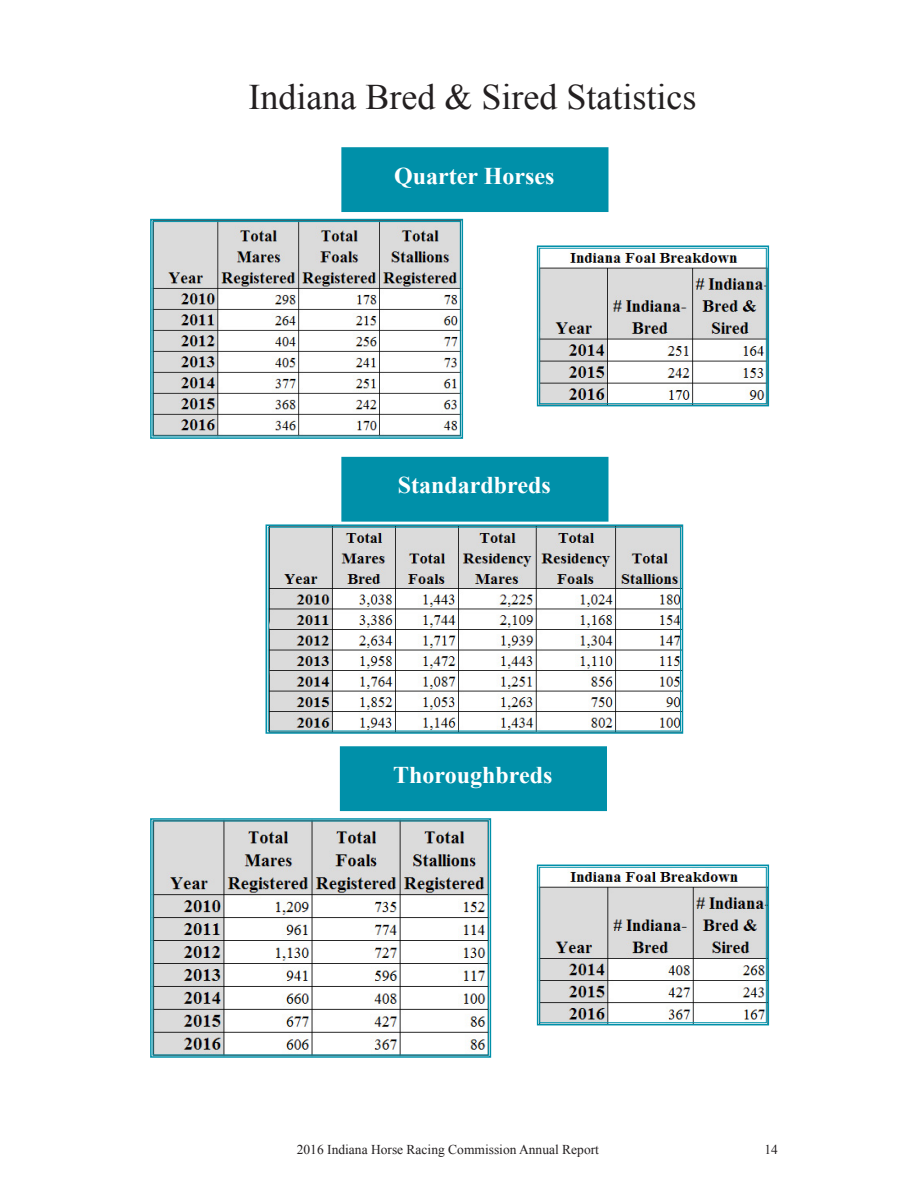
<style>
.page{position:relative;width:918px;height:1188px;background:#fff}
.page>*{position:absolute;margin:0;border:0;box-sizing:border-box;transform-origin:0 0}
.t1{font:36px "Times New Roman";color:#231f20}
.t2{font:700 24px "Times New Roman";color:#fff}
.t3{font:13.5px "Times New Roman";color:#231f20}
</style>
<div class="page">
<div style="left:341px;top:147px;width:267px;height:65px;background:#0090a9"></div>
<div style="left:341px;top:457px;width:267px;height:65px;background:#0090a9"></div>
<div style="left:340px;top:746px;width:267px;height:65px;background:#0090a9"></div>
<img style="left:265px;top:524px;width:419px;height:210px">
<div style="left:268px;top:527px;width:413px;height:204px;border:1px solid #0090a9"></div>
<svg style="left:150px;top:818px;width:342px;height:240px"></svg>
<svg style="left:150px;top:218px;width:314px;height:221px"></svg>
<div style="left:153px;top:221px;width:308px;height:215px;border:1px solid #0090a9"></div>
<img style="left:536px;top:864px;width:234px;height:162px">
<div style="left:539px;top:867px;width:228px;height:156px;border:1px solid #0090a9"></div>
<img style="left:536px;top:245px;width:234px;height:162px">
<div style="left:539px;top:248px;width:228px;height:156px;border:1px solid #0090a9"></div>
<p class="t1" style="left:249px;top:73px;width:449px">Indiana Bred &amp; Sired Statistics</p>
<p class="t2" style="left:394px;top:159px;width:162px">Quarter Horses</p>
<p class="t2" style="left:398px;top:469px;width:154px">Standardbreds</p>
<p class="t2" style="left:393px;top:758px;width:161px">Thoroughbreds</p>
<p class="t3" style="left:297px;top:1141px;width:304px">2016 Indiana Horse Racing Commission Annual Report</p>
<p class="t3" style="left:764px;top:1141px;width:15px">14</p>
</div>
